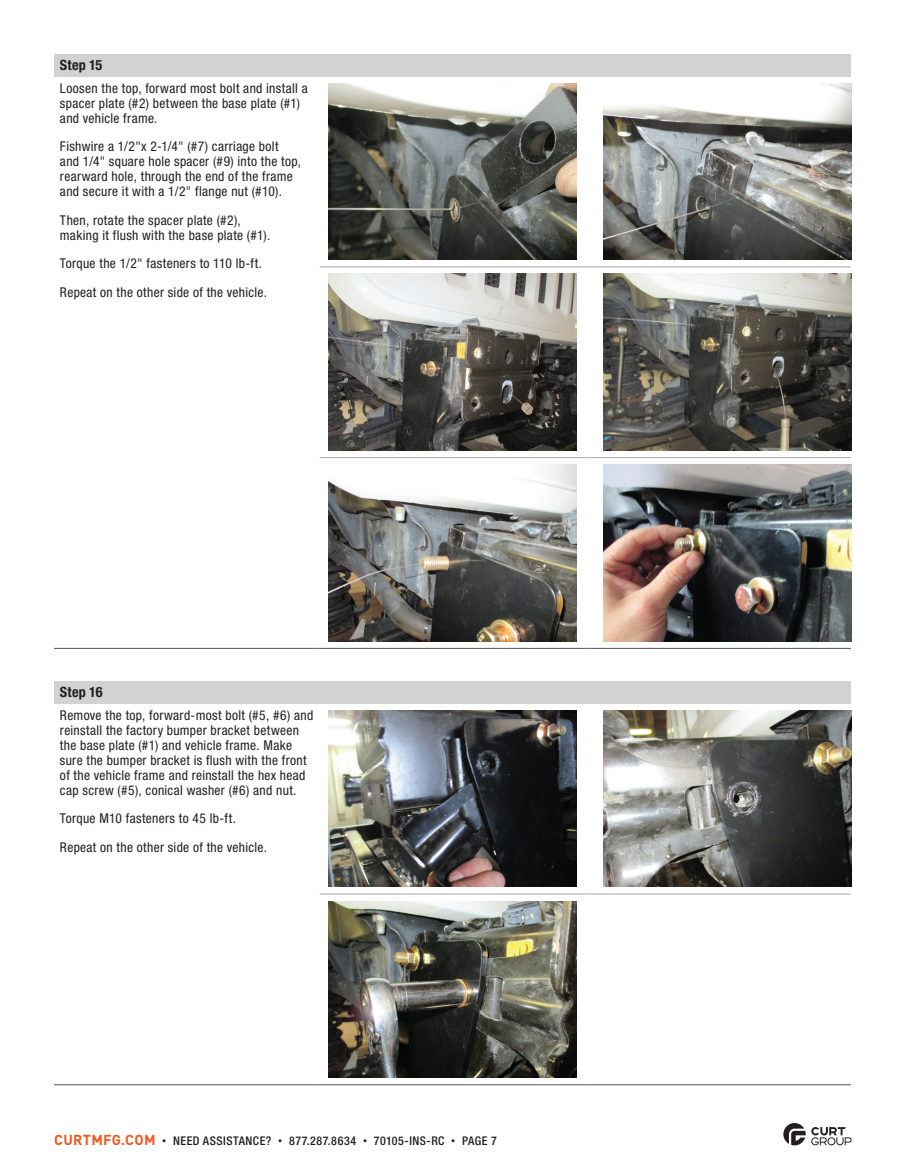
<style>
.page{position:relative;width:905px;height:1175px;background:#fff}
.page>*{position:absolute;margin:0;border:0;box-sizing:border-box;transform-origin:0 0}
.t1{font:700 condensed 14.25px "Helvetica Neue LT Std";letter-spacing:.01em;color:#231f20}
.t2{font:condensed 13.5px/15px "Helvetica Neue LT Std";letter-spacing:.025em;color:#231f20}
.t3{font:500 condensed 12px "Helvetica Neue LT Std";letter-spacing:.04em;color:#231f20}
.s1{font-family:"DINOT";font-weight:700;font-stretch:normal;font-size:14.25px;color:#f15921}
.s2{font-family:"DINOT";font-weight:400;font-stretch:normal;font-size:9px}
</style>
<div class="page">
<svg style="left:783px;top:1123px;width:68px;height:22px"></svg>
<div style="left:54px;top:54px;width:796px;height:22px;background:#d1d2d4"></div>
<hr style="left:320px;top:648px;width:265px;height:1px;background:#57585a">
<hr style="left:585px;top:648px;width:265px;height:1px;background:#57585a">
<hr style="left:320px;top:266px;width:265px;height:1px;background:#a8a9ad">
<hr style="left:585px;top:266px;width:265px;height:1px;background:#a8a9ad">
<hr style="left:320px;top:457px;width:265px;height:1px;background:#a8a9ad">
<hr style="left:585px;top:457px;width:265px;height:1px;background:#a8a9ad">
<hr style="left:54px;top:648px;width:266px;height:1px;background:#57585a">
<img style="left:329px;top:83px;width:247px;height:177px">
<img style="left:603px;top:83px;width:248px;height:177px">
<img style="left:329px;top:274px;width:247px;height:176px">
<img style="left:603px;top:274px;width:248px;height:176px">
<img style="left:329px;top:464px;width:247px;height:177px">
<img style="left:603px;top:464px;width:248px;height:177px">
<div style="left:54px;top:681px;width:796px;height:22px;background:#d1d2d4"></div>
<hr style="left:320px;top:1084px;width:265px;height:1px;background:#57585a">
<hr style="left:585px;top:1084px;width:265px;height:1px;background:#57585a">
<hr style="left:320px;top:893px;width:265px;height:1px;background:#a8a9ad">
<hr style="left:585px;top:893px;width:265px;height:1px;background:#a8a9ad">
<hr style="left:54px;top:1084px;width:266px;height:1px;background:#57585a">
<img style="left:329px;top:710px;width:247px;height:177px">
<img style="left:603px;top:710px;width:248px;height:177px">
<img style="left:329px;top:901px;width:247px;height:176px">
<p class="t1" style="left:60px;top:56px;width:44px">Step 15</p>
<p class="t2" style="left:60px;top:80px;width:249px">Loosen the top, forward most bolt and install a spacer plate (#2) between the base plate (#1) and vehicle frame.</p>
<p class="t2" style="left:60px;top:139px;width:242px">Fishwire a 1/2"x 2-1/4" (#7) carriage bolt and 1/4" square hole spacer (#9) into the top, rearward hole, through the end of the frame and secure it with a 1/2" flange nut (#10).</p>
<p class="t2" style="left:60px;top:212px;width:212px">Then, rotate the spacer plate (#2), making it flush with the base plate (#1).</p>
<p class="t2" style="left:60px;top:249px;width:208px;line-height:28.5px">Torque the 1/2" fasteners to 110 lb-ft.<br>Repeat on the other side of the vehicle.</p>
<p class="t1" style="left:60px;top:683px;width:44px">Step 16</p>
<p class="t2" style="left:60px;top:707px;width:255px">Remove the top, forward-most bolt (#5, #6) and reinstall the factory bumper bracket between the base plate (#1) and vehicle frame. Make sure the bumper bracket is flush with the front of the vehicle frame and reinstall the hex head cap screw (#5), conical washer (#6) and nut.</p>
<p class="t2" style="left:60px;top:804px;width:208px;line-height:28.5px">Torque M10 fasteners to 45 lb-ft.<br>Repeat on the other side of the vehicle.</p>
<p class="t3" style="left:54px;top:1133px;width:444px"><span class="s1">CURTMFG.COM</span> <span class="s2">•</span> NEED ASSISTANCE? <span class="s2">•</span> 877.287.8634 <span class="s2">•</span> 70105-INS-RC <span class="s2">•</span> PAGE 7</p>
</div>
